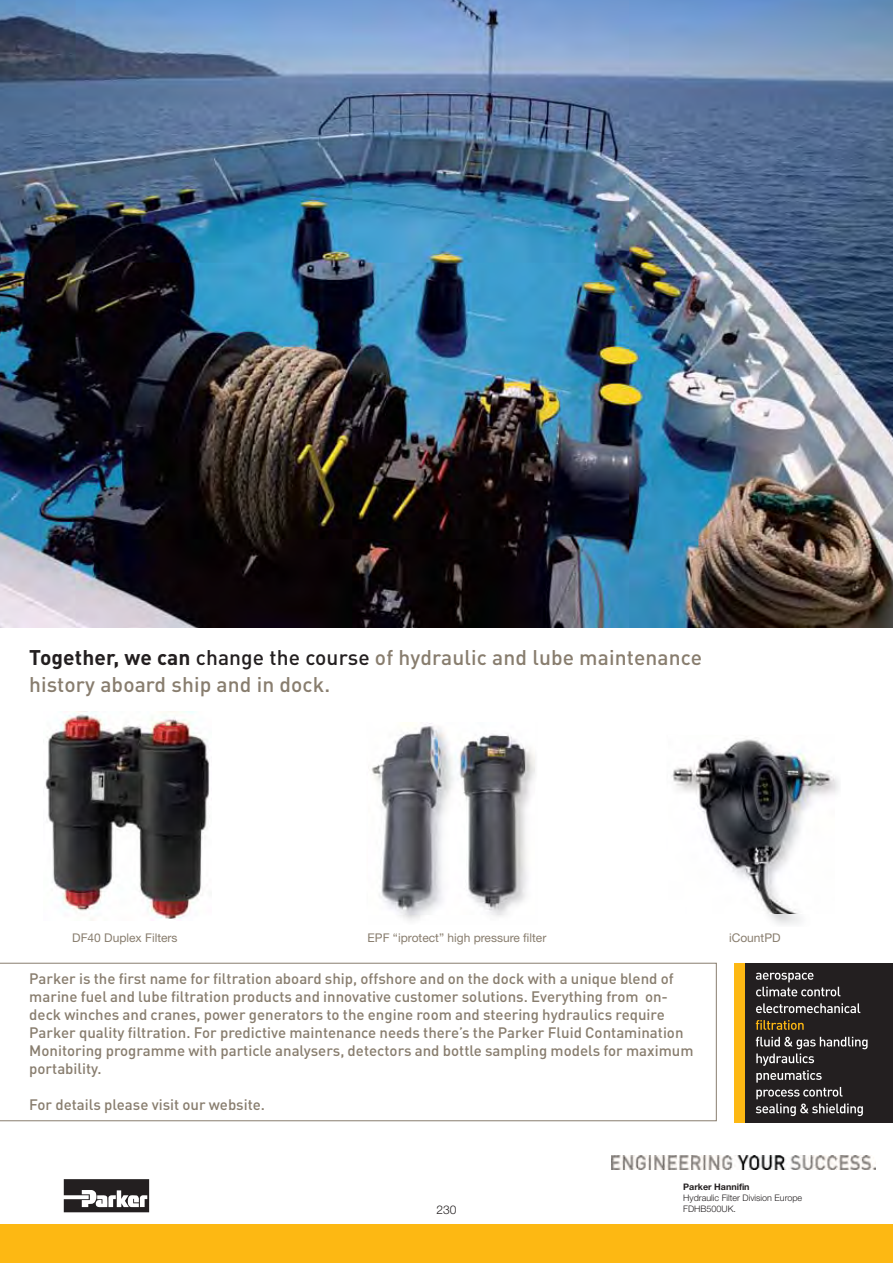
<style>
.page{position:relative;width:893px;height:1263px;background:#fff}
.page>*{position:absolute;margin:0;border:0;box-sizing:border-box;transform-origin:0 0}
.t1{font:500 21px/27px "DINOT";letter-spacing:.005em;color:#887d6e}
.t2{font:500 15px/18px "DINOT";color:#887d6e}
.t3{font:12px "Helvetica Neue LT Std";color:#887d6e}
.t4{font:300 12px "Helvetica Neue LT Std";color:#231f20}
.t5{font:300 9px/11.2px "Helvetica Neue LT Std";color:#231f20}
.t6{font:700 9px "Helvetica Neue LT Std";color:#231f20}
.s1{font-weight:700;color:#231f20}
.s2{color:#231f20}
</style>
<div class="page">
<div style="left:0;top:1225px;width:893px;height:38px;background:#fdb813"></div>
<div style="left:64px;top:1179px;width:86px;height:35px;background:#b8b6b7"></div>
<svg style="left:64px;top:1179px;width:85px;height:33px"></svg>
<img style="left:611px;top:1156px;width:264px;height:13px">
<svg style="left:0;top:963px;width:717px;height:158px"></svg>
<div style="left:744px;top:963px;width:149px;height:160px;background:#231f20"></div>
<div style="left:734px;top:963px;width:10px;height:160px;background:#fdb813"></div>
<svg style="left:756px;top:973px;width:84px;height:23px"></svg>
<svg style="left:756px;top:1003px;width:104px;height:10px"></svg>
<svg style="left:756px;top:1020px;width:48px;height:10px"></svg>
<svg style="left:756px;top:1037px;width:112px;height:79px"></svg>
<img style="left:0;top:0;width:893px;height:627px">
<img style="left:668px;top:735px;width:166px;height:179px">
<img style="left:369px;top:722px;width:165px;height:192px">
<img style="left:44px;top:711px;width:166px;height:209px">
<h1 class="t1" style="left:29px;top:646px;width:674px"><span class="s1">Together, we can</span> <span class="s2">change the course</span> of hydraulic and lube maintenance history aboard ship and in dock.</h1>
<p class="t3" style="left:72px;top:933px;width:107px">DF40 Duplex Filters</p>
<p class="t3" style="left:368px;top:933px;width:180px">EPF “iprotect” high pressure filter</p>
<p class="t3" style="left:729px;top:933px;width:53px">iCountPD</p>
<p class="t2" style="left:29px;top:971px;width:666px">Parker is the first name for filtration aboard ship, offshore and on the dock with a unique blend of marine fuel and lube filtration products and innovative customer solutions. Everything from on&shy;deck winches and cranes, power generators to the engine room and steering hydraulics require Parker quality filtration. For predictive maintenance needs there’s the Parker Fluid Contamination Monitoring programme with particle analysers, detectors and bottle sampling models for maximum portability.</p>
<p class="t2" style="left:29px;top:1097px;width:237px">For details please visit our website.</p>
<p class="t4" style="left:436px;top:1205px;width:22px">230</p>
<p class="t6" style="left:683px;top:1183px;width:68px">Parker Hannifin</p>
<p class="t5" style="left:683px;top:1193px;width:121px">Hydraulic Filter Division Europe<br>FDHB500UK.</p>
</div>
